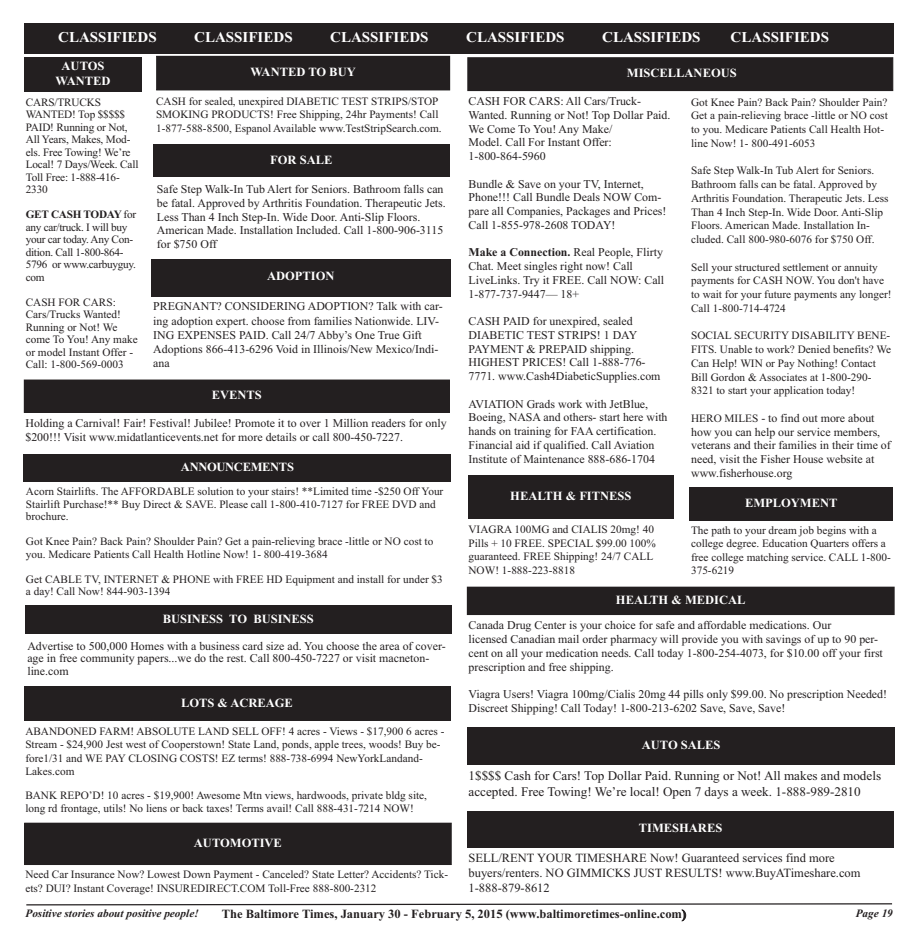
<style>
.page{position:relative;width:917px;height:947px;background:#fff}
.page>*{position:absolute;margin:0;border:0;box-sizing:border-box;transform-origin:0 0}
.t1{font:15px "Times New Roman PS Bold MT OTF";color:#fff}
.t2{font:13.12px/15.8px "Times New Roman";color:#231f20}
.t3{font:12.5px/15px "Times New Roman PS Bold MT OTF";color:#fff;text-align:center}
.t4{font:12.5px/15px "Times New Roman";color:#231f20}
.t5{font:700 12.5px "Times New Roman";color:#231f20}
.t6{font:12.5px "Times New Roman PS Bold MT OTF";letter-spacing:-.025em;color:#fff}
.t7{font:11.88px/13.8px "Times New Roman";color:#231f20}
.t8{font:11.25px/13.8px "Times New Roman";color:#231f20}
.t9{font:11.25px/12.5px "Times New Roman";letter-spacing:-.025em;color:#231f20}
.t10{font:italic 700 11.25px "Times New Roman";color:#231f20}
.s1{font-family:"Times New Roman PS Bold MT OTF"}
.s2{font-size:11.25px}
.s3{font-family:"Times New Roman PS Bold MT OTF";font-weight:400}
</style>
<div class="page">
<svg style="left:26px;top:903px;width:867px;height:3px"></svg>
<div style="left:25px;top:823px;width:426px;height:41px;background:#231f20"></div>
<div style="left:157px;top:56px;width:292px;height:34px;background:#231f20"></div>
<div style="left:468px;top:58px;width:423px;height:32px;background:#231f20"></div>
<div style="left:467px;top:57px;width:426px;height:34px;border:1px solid #231f20"></div>
<div style="left:467px;top:587px;width:426px;height:27px;background:#231f20"></div>
<div style="left:24px;top:380px;width:425px;height:32px;background:#231f20"></div>
<div style="left:24px;top:57px;width:118px;height:35px;background:#231f20"></div>
<div style="left:24px;top:686px;width:426px;height:35px;background:#231f20"></div>
<div style="left:24px;top:23px;width:869px;height:31px;background:#231f20"></div>
<div style="left:468px;top:475px;width:205px;height:43px;background:#231f20"></div>
<div style="left:24px;top:455px;width:427px;height:27px;background:#231f20"></div>
<div style="left:153px;top:144px;width:296px;height:33px;background:#231f20"></div>
<div style="left:689px;top:487px;width:203px;height:33px;background:#231f20"></div>
<div style="left:25px;top:606px;width:426px;height:28px;background:#231f20"></div>
<div style="left:151px;top:259px;width:299px;height:37px;background:#231f20"></div>
<div style="left:467px;top:811px;width:426px;height:36px;background:#231f20"></div>
<div style="left:467px;top:728px;width:427px;height:37px;background:#231f20"></div>
<p class="t1" style="left:58px;top:28px;width:100px">CLASSIFIEDS</p>
<p class="t1" style="left:194px;top:28px;width:100px">CLASSIFIEDS</p>
<p class="t1" style="left:330px;top:28px;width:100px">CLASSIFIEDS</p>
<p class="t1" style="left:466px;top:28px;width:100px">CLASSIFIEDS</p>
<p class="t1" style="left:602px;top:28px;width:100px">CLASSIFIEDS</p>
<p class="t1" style="left:730px;top:28px;width:100px">CLASSIFIEDS</p>
<p class="t3" style="left:56px;top:58px;width:56px">AUTOS<br>WANTED</p>
<p class="t8" style="left:26px;top:97px;width:114px;line-height:12.5px">CARS/TRUCKS<br>WANTED! Top $$$$$<br>PAID! Running or Not,<br>All Years, Makes, Mod&shy;els. Free Towing! We’re<br>Local! 7 Days/Week. Call<br>Toll Free: 1-888-416-<br>2330</p>
<p class="t9" style="left:26px;top:209px;width:112px"><span class="s1">GET CASH TODAY</span> for any car/truck. I will buy your car today. Any Con&shy;dition. Call 1-800-864-<br>5796 or www.carbuyguy. com</p>
<p class="t8" style="left:26px;top:297px;width:113px;line-height:12.5px">CASH FOR CARS:<br>Cars/Trucks Wanted!<br>Running or Not! We come To You! Any make or model Instant Offer -<br>Call: 1-800-569-0003</p>
<p class="t3" style="left:250px;top:64px;width:107px">WANTED TO BUY</p>
<p class="t8" style="left:156px;top:95px;width:287px">CASH for sealed, unexpired DIABETIC TEST STRIPS/STOP<br>SMOKING PRODUCTS! Free Shipping, 24hr Payments! Call<br>1-877-588-8500, Espanol Available www.TestStripSearch.com.</p>
<p class="t3" style="left:270px;top:152px;width:64px">FOR SALE</p>
<p class="t7" style="left:157px;top:183px;width:290px">Safe Step Walk-In Tub Alert for Seniors. Bathroom falls can be fatal. Approved by Arthritis Foundation. Therapeutic Jets.<br>Less Than 4 Inch Step-In. Wide Door. Anti-Slip Floors.<br>American Made. Installation Included. Call 1-800-906-3115 for $750 Off</p>
<p class="t3" style="left:267px;top:269px;width:69px">ADOPTION</p>
<p class="t7" style="left:153px;top:300px;width:291px;line-height:14.2px">PREGNANT? CONSIDERING ADOPTION? Talk with car&shy;ing adoption expert. choose from families Nationwide. LIV-ING EXPENSES PAID. Call 24/7 Abby’s One True Gift Adoptions 866-413-6296 Void in Illinois/New Mexico/Indi&shy;ana</p>
<p class="t3" style="left:212px;top:387px;width:52px">EVENTS</p>
<p class="t7" style="left:25px;top:417px;width:422px">Holding a Carnival! Fair! Festival! Jubilee! Promote it to over 1 Million readers for only $200!!! Visit www.midatlanticevents.net for more details or call 800-450-7227.</p>
<p class="t6" style="left:181px;top:459px;width:114px">ANNOUNCEMENTS</p>
<p class="t8" style="left:26px;top:486px;width:419px;line-height:12.5px">Acorn Stairlifts. The AFFORDABLE solution to your stairs! **Limited time -$250 Off Your<br>Stairlift Purchase!** Buy Direct &amp; SAVE. Please call 1-800-410-7127 for FREE DVD and brochure.</p>
<p class="t8" style="left:26px;top:536px;width:409px;line-height:12.5px">Got Knee Pain? Back Pain? Shoulder Pain? Get a pain-relieving brace -little or NO cost to you. Medicare Patients Call Health Hotline Now! 1- 800-419-3684</p>
<p class="t8" style="left:26px;top:574px;width:418px;line-height:12.5px">Get CABLE TV, INTERNET &amp; PHONE with FREE HD Equipment and install for under $3 a day! Call Now! 844-903-1394</p>
<p class="t3" style="left:163px;top:611px;width:152px">BUSINESS TO BUSINESS</p>
<p class="t7" style="left:27px;top:640px;width:419px;line-height:12.5px">Advertise to 500,000 Homes with a business card size ad. You choose the area of cover&shy;age in free community papers...we do the rest. Call 800-450-7227 or visit macneton&shy;line.com</p>
<p class="t3" style="left:181px;top:695px;width:113px">LOTS &amp; ACREAGE</p>
<p class="t8" style="left:25px;top:725px;width:420px">ABANDONED FARM! ABSOLUTE LAND SELL OFF! 4 acres - Views - $17,900 6 acres - Stream - $24,900 Jest west of Cooperstown! State Land, ponds, apple trees, woods! Buy be&shy;fore1/31 and WE PAY CLOSING COSTS! EZ terms! 888-738-6994 NewYorkLandand-Lakes.com</p>
<p class="t8" style="left:25px;top:789px;width:403px">BANK REPO’D! 10 acres - $19,900! Awesome Mtn views, hardwoods, private bldg site, long rd frontage, utils! No liens or back taxes! Terms avail! Call 888-431-7214 NOW!</p>
<p class="t3" style="left:194px;top:835px;width:89px">AUTOMOTIVE</p>
<p class="t8" style="left:25px;top:869px;width:424px">Need Car Insurance Now? Lowest Down Payment - Canceled? State Letter? Accidents? Tick&shy;ets? DUI? Instant Coverage! INSUREDIRECT.COM Toll-Free 888-800-2312</p>
<p class="t3" style="left:626px;top:65px;width:111px">MISCELLANEOUS</p>
<p class="t7" style="left:468px;top:95px;width:203px">CASH FOR CARS: All Cars/Truck-<br>Wanted. Running or Not! Top Dollar Paid.<br>We Come To You! Any Make/<br>Model. Call For Instant Offer:<br>1-800-864-5960</p>
<p class="t7" style="left:468px;top:178px;width:199px">Bundle &amp; Save on your TV, Internet, Phone!!! Call Bundle Deals NOW Com&shy;pare all Companies, Packages and Prices!<br>Call 1-855-978-2608 TODAY!</p>
<p class="t7" style="left:468px;top:247px;width:197px"><span class="s1">Make a Connection.</span> Real People, Flirty Chat. Meet singles right now! Call LiveLinks. Try it FREE. Call NOW: Call 1-877-737-9447— 18+</p>
<p class="t7" style="left:468px;top:315px;width:193px">CASH PAID for unexpired, sealed<br>DIABETIC TEST STRIPS! 1 DAY<br>PAYMENT &amp; PREPAID shipping.<br>HIGHEST PRICES! Call 1-888-776-<br>7771. www.Cash4DiabeticSupplies.com</p>
<p class="t7" style="left:468px;top:398px;width:200px">AVIATION Grads work with JetBlue, Boeing, NASA and others- start here with hands on training for FAA certification.<br>Financial aid if qualified. Call Aviation Institute of Maintenance 888-686-1704</p>
<p class="t8" style="left:691px;top:96px;width:198px">Got Knee Pain? Back Pain? Shoulder Pain?<br>Get a pain-relieving brace -little or NO cost to you. Medicare Patients Call Health Hot&shy;line Now! 1- 800-491-6053</p>
<p class="t8" style="left:691px;top:165px;width:199px">Safe Step Walk-In Tub Alert for Seniors.<br>Bathroom falls can be fatal. Approved by Arthritis Foundation. Therapeutic Jets. Less Than 4 Inch Step-In. Wide Door. Anti-Slip Floors. American Made. Installation In&shy;cluded. Call 800-980-6076 for $750 Off.</p>
<p class="t8" style="left:691px;top:261px;width:202px">Sell your structured settlement or annuity payments for CASH NOW. You don't have to wait for your future payments any longer!<br>Call 1-800-714-4724</p>
<p class="t8" style="left:691px;top:330px;width:201px">SOCIAL SECURITY DISABILITY BENE-FITS. Unable to work? Denied benefits? We Can Help! WIN or Pay Nothing! Contact Bill Gordon &amp; Associates at 1-800-290- 8321 to start your application today!</p>
<p class="t7" style="left:691px;top:412px;width:201px"><span class="s2">HERO MILES</span> - to find out more about how you can help our service members, veterans and their families in their time of need, visit the Fisher House website at www.fisherhouse.org</p>
<p class="t3" style="left:510px;top:488px;width:123px">HEALTH &amp; FITNESS</p>
<p class="t8" style="left:468px;top:523px;width:189px">VIAGRA 100MG and CIALIS 20mg! 40<br>Pills + 10 FREE. SPECIAL $99.00 100% guaranteed. FREE Shipping! 24/7 CALL<br>NOW! 1-888-223-8818</p>
<p class="t3" style="left:744px;top:495px;width:94px">EMPLOYMENT</p>
<p class="t8" style="left:690px;top:524px;width:201px">The path to your dream job begins with a college degree. Education Quarters offers a free college matching service. CALL 1-800- 375-6219</p>
<p class="t3" style="left:615px;top:592px;width:131px">HEALTH &amp; MEDICAL</p>
<p class="t7" style="left:468px;top:619px;width:416px">Canada Drug Center is your choice for safe and affordable medications. Our<br>licensed Canadian mail order pharmacy will provide you with savings of up to 90 per&shy;cent on all your medication needs. Call today 1-800-254-4073, for $10.00 off your first prescription and free shipping.</p>
<p class="t7" style="left:468px;top:688px;width:420px">Viagra Users! Viagra 100mg/Cialis 20mg 44 pills only $99.00. No prescription Needed!<br>Discreet Shipping! Call Today! 1-800-213-6202 Save, Save, Save!</p>
<p class="t3" style="left:641px;top:737px;width:80px">AUTO SALES</p>
<p class="t2" style="left:468px;top:769px;width:414px">1$$$$ Cash for Cars! Top Dollar Paid. Running or Not! All makes and models accepted. Free Towing! We’re local! Open 7 days a week. 1-888-989-2810</p>
<p class="t3" style="left:638px;top:820px;width:85px">TIMESHARES</p>
<p class="t4" style="left:468px;top:851px;width:393px">SELL/RENT YOUR TIMESHARE Now! Guaranteed services find more buyers/renters. NO GIMMICKS JUST RESULTS! www.BuyATimeshare.com<br>1-888-879-8612</p>
<p class="t10" style="left:25px;top:906px;width:175px">Positive stories about positive people!</p>
<p class="t5" style="left:222px;top:907px;width:465px">The Baltimore Times, <span class="s3">January 30 - February 5, 2015</span> (www.baltimoretimes-online.com)</p>
<p class="t10" style="left:855px;top:907px;width:39px">Page 19</p>
</div>
